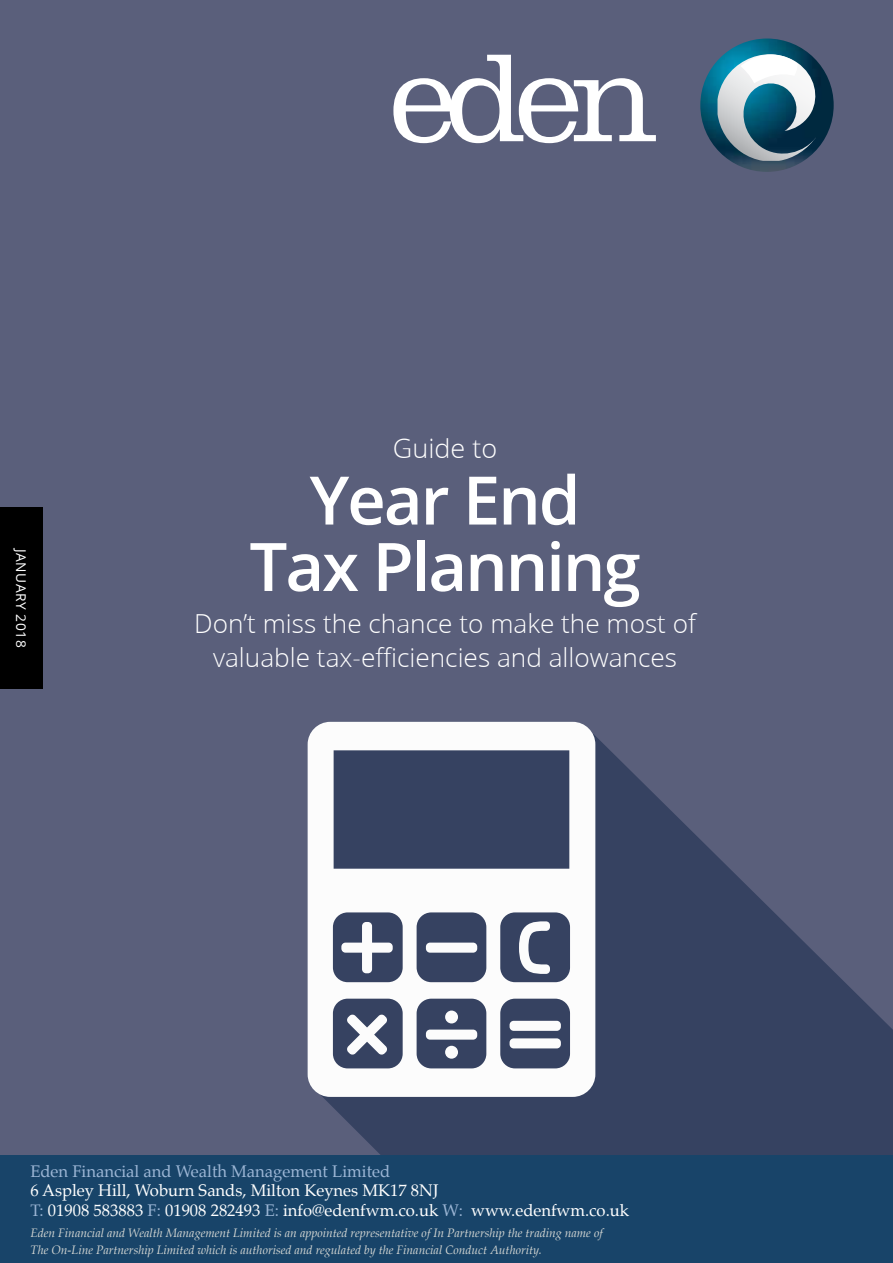
<style>
.page{position:relative;width:893px;height:1263px;background:#5a5f7b}
.page>*{position:absolute;margin:0;border:0;box-sizing:border-box;transform-origin:0 0}
.t1{font:600 66.9px/66.4px "Open Sans";letter-spacing:-.03em;color:#fff;text-align:center}
.t2{font:300 27px "Open Sans";color:#fff}
.t3{font:300 26.25px/33.6px "Open Sans";color:#fff;text-align:center}
.t4{font:16.5px/19.5px "Palatino";color:#fff}
.t5{font:16.5px "Palatino";color:#9cb6d5}
.t6{font:13.5px "Open Sans";letter-spacing:.04em;color:#fff}
.t7{font:italic 12px/16.5px "Palatino";color:#d7d9d5}
.s1{color:#9cb6d5}
</style>
<div class="page">
<svg style="left:323px;top:736px;width:570px;height:419px;fill:#364261"></svg>
<svg style="left:308px;top:722px;width:287px;height:375px;background:#9da2b1"></svg>
<div style="left:0;top:507px;width:43px;height:182px;background:#000"></div>
<img style="left:700px;top:39px;width:134px;height:133px;border-radius:67px">
<svg style="left:717px;top:54px;width:102px;height:107px;background:#6b909f"></svg>
<svg style="left:393px;top:55px;width:263px;height:88px"></svg>
<div style="left:0;top:1155px;width:893px;height:108px;background:#184469"></div>
<p class="t6" style="left:30px;top:548px;width:100px;rotate:90deg">JANUARY 2018</p>
<h2 class="t2" style="left:393px;top:429px;width:106px">Guide to</h2>
<h1 class="t1" style="left:249px;top:466px;width:393px">Year End<br>Tax Planning</h1>
<h3 class="t3" style="left:194px;top:607px;width:503px">Don’t miss the chance to make the most of valuable tax-efficiencies and allowances</h3>
<h3 class="t5" style="left:30px;top:1163px;width:361px">Eden Financial and Wealth Management Limited</h3>
<h3 class="t4" style="left:30px;top:1182px;width:600px">6 Aspley Hill, Woburn Sands, Milton Keynes MK17 8NJ<br><span class="s1">T:</span> 01908 583883 <span class="s1">F:</span> 01908 282493 <span class="s1">E:</span> info@edenfwm.co.uk <span class="s1">W:</span> www.edenfwm.co.uk</h3>
<p class="t7" style="left:30px;top:1225px;width:574px">Eden Financial and Wealth Management Limited is an appointed representative of In Partnership the trading name of<br>The On-Line Partnership Limited which is authorised and regulated by the Financial Conduct Authority.</p>
</div>
